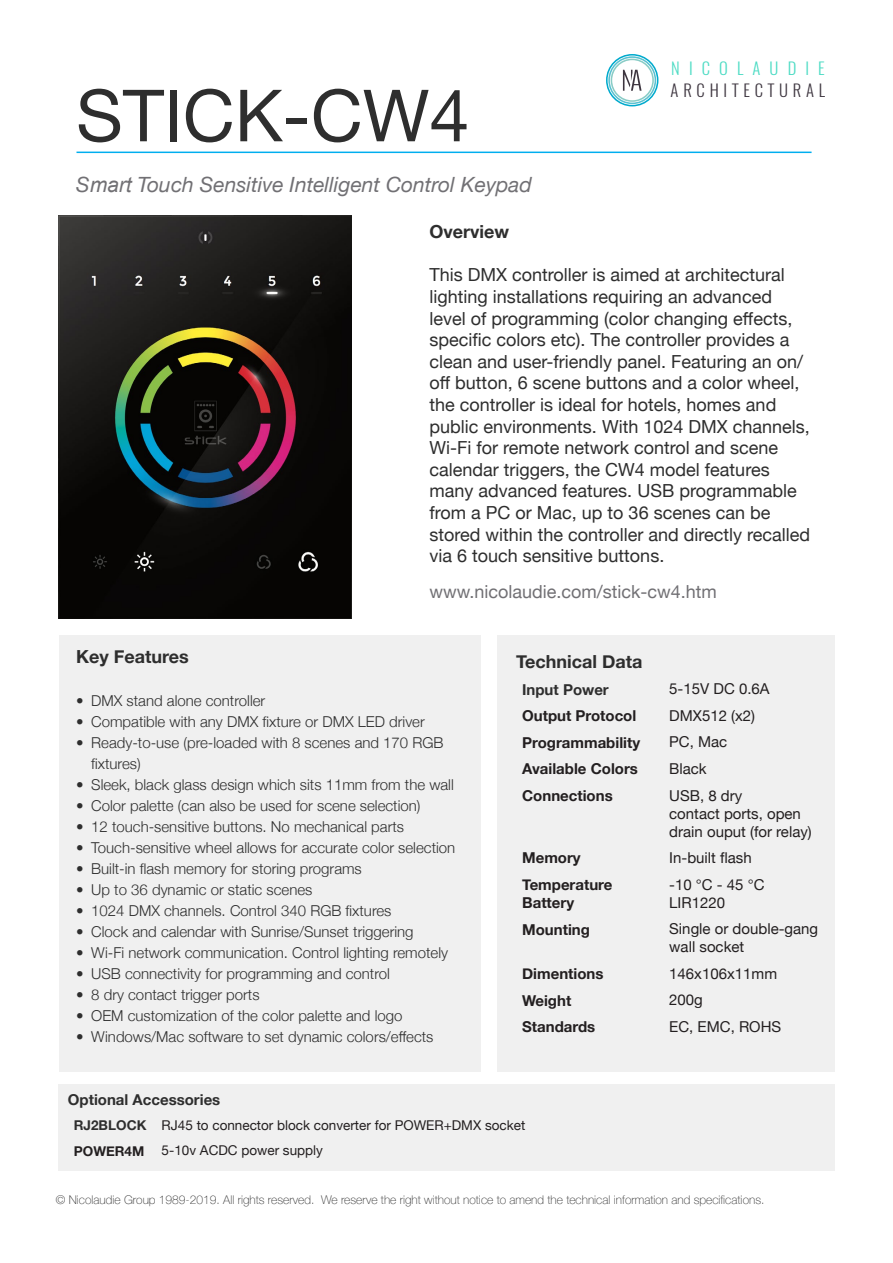
<style>
.page{position:relative;width:893px;height:1263px;background:#fff}
.page>*{position:absolute;margin:0;border:0;box-sizing:border-box;transform-origin:0 0}
.t1{font:72px "Helvetica Neue";color:#2e2e2e}
.t2{font:italic 21px "Helvetica Neue";color:#717074}
.t3{font:18px/21.6px "Helvetica Neue";color:#2e2e2e}
.t4{font:18px "Helvetica Neue";color:#717074}
.t5{font:700 18px "Helvetica Neue";color:#2e2e2e}
.t6{font:300 16.65px "Oswald";letter-spacing:.29em;color:#3d353f}
.t7{font:300 16.65px "Oswald";letter-spacing:.55em;color:#4bdbc3}
.t8{font:300 15px/21px "Helvetica Neue";color:#2e2e2e}
.t9{font:15px/18px "Helvetica Neue";color:#231f20}
.t10{font:700 15px/18px "Helvetica Neue";color:#231f20}
.t11{font:700 15px "Helvetica Neue";color:#2e2e2e}
.t12{font:13.5px/25.5px "Helvetica Neue";color:#231f20}
.t13{font:100 12px "Helvetica Neue";color:#2e2e2e}
.s1{font-family:"Arial"}
.s2{font-weight:700;color:#2e2e2e}
.s3{font-weight:700}
</style>
<div class="page">
<svg style="left:606px;top:54px;width:52px;height:52px"></svg>
<img style="left:59px;top:215px;width:292px;height:403px">
<div style="left:59px;top:635px;width:421px;height:436px;background:#f0f0f0"></div>
<div style="left:497px;top:635px;width:338px;height:436px;background:#f0f0f0"></div>
<hr style="left:76px;top:152px;width:736px;height:1px;background:#00aeef">
<div style="left:59px;top:1085px;width:776px;height:86px;background:#f0f0f0"></div>
<p class="t1" style="left:76px;top:64px;width:395px">STICK-CW4</p>
<p class="t2" style="left:76px;top:169px;width:457px">S<span class="s1">mart</span> Touch Sensitive Intelligent Control Keypad</p>
<p class="t7" style="left:671px;top:58px;width:155px">NICOLAUDIE</p>
<p class="t6" style="left:671px;top:79px;width:156px">ARCHITECTURAL</p>
<p class="t5" style="left:430px;top:218px;width:81px">Overview</p>
<p class="t3" style="left:430px;top:265px;width:382px">This DMX controller is aimed at architectural lighting installations requiring an advanced level of programming (color changing effects, specific colors etc). The controller provides a clean and user-friendly panel. Featuring an on/ off button, 6 scene buttons and a color wheel, the controller is ideal for hotels, homes and public environments. With 1024 DMX channels, Wi-Fi for remote network control and scene calendar triggers, the CW4 model features many advanced features. USB programmable from a PC or Mac, up to 36 scenes can be stored within the controller and directly recalled via 6 touch sensitive buttons.</p>
<p class="t4" style="left:430px;top:578px;width:289px">www.nicolaudie.com/stick-cw4.htm</p>
<p class="t5" style="left:76px;top:643px;width:114px">Key Features</p>
<p class="t8" style="left:76px;top:689px;width:191px">• DMX stand alone controller</p>
<p class="t8" style="left:76px;top:710px;width:350px">• Compatible with any DMX fixture or DMX LED driver</p>
<p class="t8" style="left:91px;top:731px;width:354px;text-indent:-15px">• Ready-to-use (pre-loaded with 8 scenes and 170 RGB fixtures)</p>
<p class="t8" style="left:76px;top:773px;width:379px">• Sleek, black glass design which sits 11mm from the wall</p>
<p class="t8" style="left:76px;top:794px;width:346px">• Color palette (can also be used for scene selection)</p>
<p class="t8" style="left:76px;top:815px;width:329px">• 12 touch-sensitive buttons. No mechanical parts</p>
<p class="t8" style="left:76px;top:836px;width:381px">• Touch-sensitive wheel allows for accurate color selection</p>
<p class="t8" style="left:76px;top:857px;width:287px">• Built-in flash memory for storing programs</p>
<p class="t8" style="left:76px;top:878px;width:238px">• Up to 36 dynamic or static scenes</p>
<p class="t8" style="left:76px;top:899px;width:317px">• 1024 DMX channels. Control 340 RGB fixtures</p>
<p class="t8" style="left:76px;top:920px;width:339px">• Clock and calendar with Sunrise/Sunset triggering</p>
<p class="t8" style="left:76px;top:941px;width:373px">• Wi-Fi network communication. Control lighting remotely</p>
<p class="t8" style="left:76px;top:962px;width:315px">• USB connectivity for programming and control</p>
<p class="t8" style="left:76px;top:983px;width:185px">• 8 dry contact trigger ports</p>
<p class="t8" style="left:76px;top:1004px;width:328px">• OEM customization of the color palette and logo</p>
<p class="t8" style="left:76px;top:1025px;width:359px">• Windows/Mac software to set dynamic colors/effects</p>
<p class="t5" style="left:516px;top:647px;width:128px">Technical Data</p>
<p class="t11" style="left:522px;top:677px;width:88px">Input Power</p>
<p class="t9" style="left:669px;top:681px;width:102px">5-15V DC 0.6A</p>
<p class="t10" style="left:522px;top:707px;width:116px">Output Protocol</p>
<p class="t9" style="left:669px;top:707px;width:87px">DMX512 (x2)</p>
<p class="t10" style="left:522px;top:734px;width:119px">Programmability</p>
<p class="t9" style="left:669px;top:734px;width:60px">PC, Mac</p>
<p class="t10" style="left:522px;top:760px;width:117px">Available Colors</p>
<p class="t9" style="left:669px;top:761px;width:39px">Black</p>
<p class="t10" style="left:522px;top:787px;width:92px">Connections</p>
<p class="t9" style="left:669px;top:787px;width:144px">USB, 8 dry<br>contact ports, open drain ouput (for relay)</p>
<p class="t10" style="left:522px;top:849px;width:60px">Memory</p>
<p class="t9" style="left:669px;top:849px;width:84px">In-built flash</p>
<p class="t10" style="left:522px;top:876px;width:92px">Temperature<br>Battery</p>
<p class="t9" style="left:669px;top:876px;width:97px">-10 °C - 45 °C<br>LIR1220</p>
<p class="t10" style="left:522px;top:921px;width:69px">Mounting</p>
<p class="t9" style="left:669px;top:921px;width:150px">Single or double-gang wall socket</p>
<p class="t10" style="left:522px;top:965px;width:83px">Dimentions</p>
<p class="t9" style="left:669px;top:965px;width:109px">146x106x11mm</p>
<p class="t10" style="left:522px;top:991px;width:51px">Weight</p>
<p class="t9" style="left:669px;top:992px;width:35px">200g</p>
<p class="t10" style="left:522px;top:1018px;width:75px">Standards</p>
<p class="t9" style="left:669px;top:1018px;width:113px">EC, EMC, ROHS</p>
<p class="t11" style="left:68px;top:1088px;width:154px">Optional Accessories</p>
<p class="t12" style="left:74px;top:1113px;width:453px"><span class="s2">RJ2BLOCK</span> RJ45 to connector block converter for POWER+DMX socket<br><span class="s3">POWER4M</span></p>
<p class="t12" style="left:162px;top:1138px;width:163px">5-10v ACDC power supply</p>
<p class="t13" style="left:56px;top:1191px;width:710px">© Nicolaudie Group 1989-2019. All rights reserved. We reserve the right without notice to amend the technical information and specifications.</p>
</div>
